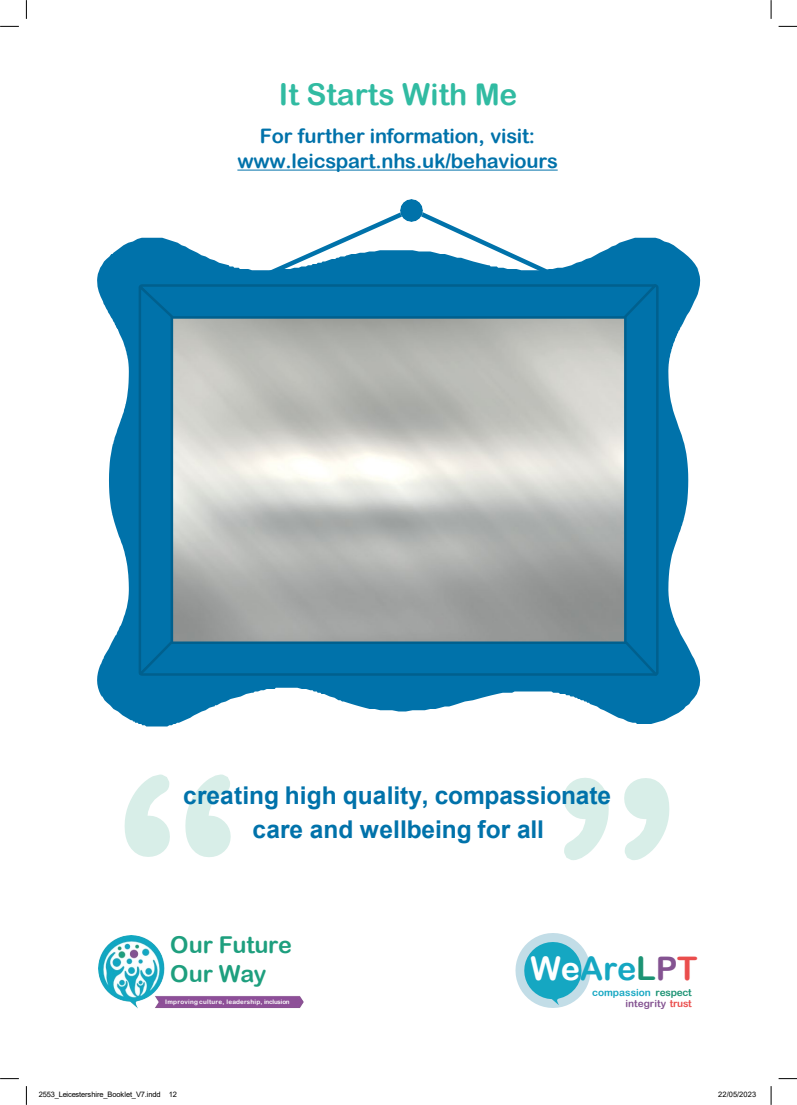
<style>
.page{position:relative;width:797px;height:1105px;background:#fff}
.page>*{position:absolute;margin:0;border:0;box-sizing:border-box;transform-origin:0 0}
.t1{font:32.5px "Arial Rounded MT Bold";letter-spacing:-.005em;color:#15a7c2}
.t2{font:30px "Arial Rounded MT Bold";color:#31bba2}
.t3{font:700 24.5px/33.5px "Arial";color:#0072aa;text-align:center}
.t4{font:23.25px/28.8px "Arial Rounded MT Bold";letter-spacing:-.01em;color:#1e9f7e}
.t5{font:20px/25px "Arial Rounded MT Bold";letter-spacing:-.01em;color:#0072aa;text-align:center}
.t6{font:10px "Arial Rounded MT Bold";letter-spacing:-.005em;color:#15a7c2}
.t7{font:10px "Arial Rounded MT Bold";letter-spacing:-.005em;color:#845391}
.Slide{font:7.5px "Arial";letter-spacing:-.02em;color:#000}
.t8{font:6.25px "Arial Rounded MT Bold";letter-spacing:.035em;color:#fff}
.s1{color:#fff}
.s2{color:#1c9374}
.s3{color:#845391}
.s4{color:#ea4d4c}
</style>
<div class="page">
<svg style="left:97px;top:239px;width:602px;height:488px;fill:#0072aa"></svg>
<svg style="left:136px;top:207px;width:524px;height:471px;background:#87abba"></svg>
<img style="left:400px;top:200px;width:22px;height:22px">
<svg style="left:237px;top:170px;width:320px;height:1px"></svg>
<img style="left:98px;top:935px;width:205px;height:73px">
<svg style="left:124px;top:775px;width:46px;height:82px"></svg>
<svg style="left:185px;top:775px;width:45px;height:82px"></svg>
<svg style="left:624px;top:778px;width:45px;height:82px"></svg>
<svg style="left:563px;top:778px;width:45px;height:82px"></svg>
<svg style="left:515px;top:933px;width:75px;height:75px"></svg>
<svg style="left:0;top:26px;width:19px;height:1px"></svg>
<svg style="left:778px;top:26px;width:18px;height:1px"></svg>
<svg style="left:0;top:1078px;width:19px;height:1px"></svg>
<svg style="left:778px;top:1078px;width:18px;height:1px"></svg>
<svg style="left:26px;top:0;width:1px;height:19px"></svg>
<svg style="left:26px;top:1086px;width:1px;height:19px"></svg>
<svg style="left:770px;top:0;width:1px;height:19px"></svg>
<svg style="left:770px;top:1086px;width:1px;height:19px"></svg>
<h2 class="t2" style="left:279px;top:77px;width:240px">It Starts With Me</h2>
<p class="t5" style="left:237px;top:123px;width:322px">For further information, visit: www.leicspart.nhs.uk/behaviours</p>
<p class="t3" style="left:183px;top:779px;width:429px">creating high quality, compassionate care and wellbeing for all</p>
<p class="t4" style="left:170px;top:930px;width:123px">Our Future<br>Our Way</p>
<p class="t8" style="left:165px;top:998px;width:126px">Improving culture, leadership, inclusion</p>
<p class="t1" style="left:530px;top:949px;width:168px"><span class="s1">We</span>Are<span class="s2">L</span><span class="s3">P</span><span class="s4">T</span></p>
<p class="t6" style="left:592px;top:987px;width:101px">compassion <span class="s2">respect</span></p>
<p class="t7" style="left:625px;top:998px;width:68px">integrity <span class="s4">trust</span></p>
<p class="Slide" style="left:39px;top:1090px;width:140px">2553_Leicestershire_Booklet_V7.indd 12</p>
<p class="Slide" style="left:718px;top:1090px;width:39px">22/05/2023</p>
</div>
